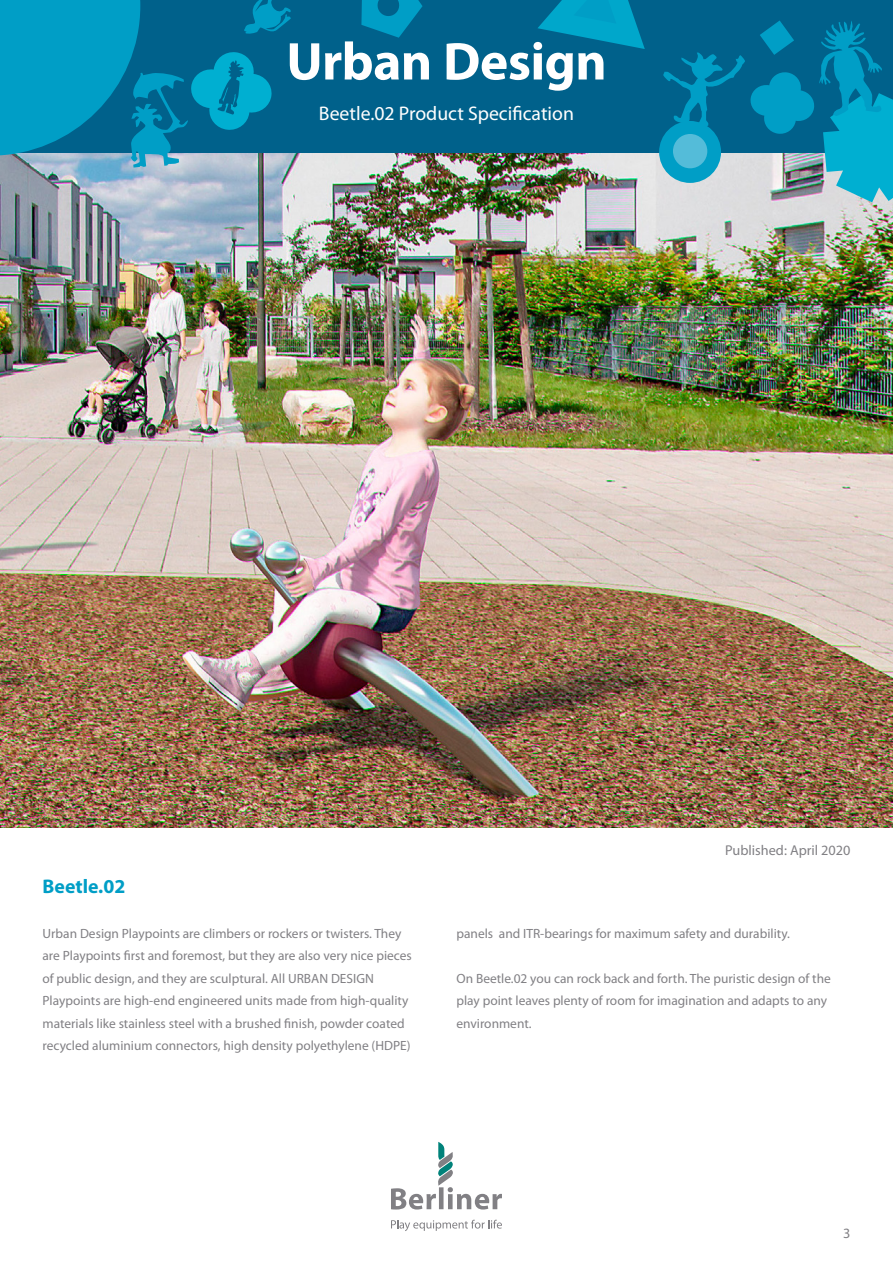
<style>
.page{position:relative;width:893px;height:1263px;background:#fff}
.page>*{position:absolute;margin:0;border:0;box-sizing:border-box;transform-origin:0 0}
.t1{font:700 53.55px "Myriad Pro";letter-spacing:-.01em;color:#fff}
.t2{font:19.8px "Myriad Pro";color:#fff}
.t3{font:700 19.8px "Myriad Pro";color:#009ec6}
.t4{font:14.25px "Myriad Pro";color:#818084}
.t5{font:13.35px/22.5px "Myriad Pro";color:#818084}
</style>
<div class="page">
<img style="left:0;top:153px;width:893px;height:674px">
<div style="left:0;top:0;width:893px;height:153px;background:#00618b"></div>
<svg style="left:538px;top:0;width:107px;height:49px"></svg>
<div style="left:659px;top:121px;width:62px;height:62px;background:#009ec6;border-radius:50%"></div>
<svg style="left:361px;top:0;width:61px;height:38px"></svg>
<svg style="left:0;top:0;width:291px;height:168px"></svg>
<svg style="left:663px;top:20px;width:230px;height:182px"></svg>
<svg style="left:391px;top:1142px;width:111px;height:67px"></svg>
<svg style="left:391px;top:1220px;width:111px;height:11px"></svg>
<h1 class="t1" style="left:286px;top:27px;width:322px">Urban Design</h1>
<h2 class="t2" style="left:319px;top:101px;width:257px">Beetle.02 Product Specification</h2>
<p class="t4" style="left:725px;top:841px;width:127px">Published: April 2020</p>
<h2 class="t3" style="left:43px;top:873px;width:84px">Beetle.02</h2>
<p class="t5" style="left:43px;top:922px;width:371px">Urban Design Playpoints are climbers or rockers or twisters. They are Playpoints first and foremost, but they are also very nice pieces of public design, and they are sculptural. All URBAN DESIGN Playpoints are high-end engineered units made from high-quality materials like stainless steel with a brushed finish, powder coated recycled aluminium connectors, high density polyethylene (HDPE)</p>
<p class="t5" style="left:456px;top:922px;width:335px">panels and ITR-bearings for maximum safety and durability.</p>
<p class="t5" style="left:456px;top:967px;width:376px">On Beetle.02 you can rock back and forth. The puristic design of the play point leaves plenty of room for imagination and adapts to any environment.</p>
<p class="t4" style="left:843px;top:1224px;width:9px">3</p>
</div>
